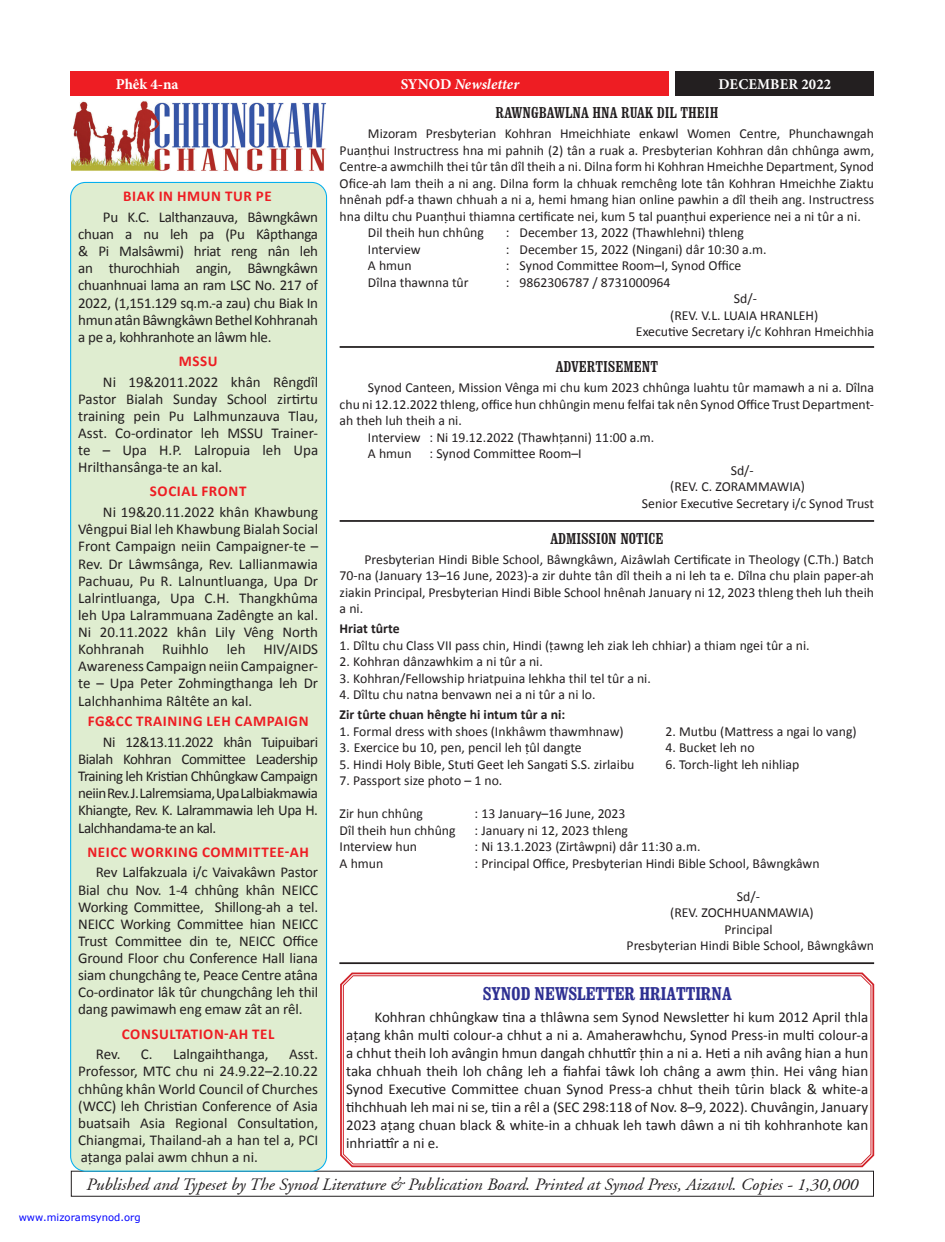
<style>
.page{position:relative;width:945px;height:1242px;background:#fff}
.page>*{position:absolute;margin:0;border:0;box-sizing:border-box;transform-origin:0 0}
.t1{font:700 18.75px "Mizo Synod Clarendon Cn";color:#2e3092}
.Text__Normal{font:italic 17.5px "Mizo Synod A Garamond";color:#231f20}
.t2{font:16.25px "Mizo Synod Clarendon Cn";color:#231f20}
.t3{font:15px/17.1px "Mizo Synod Calibri";letter-spacing:-.01em;color:#231f20;text-align:justify}
.Text__Normal-2{font:700 15px "Mizo Synod Calibri";letter-spacing:.04em;color:#ee1d23}
.t4{font:700 15px "Minion Pro";letter-spacing:.01em;color:#fff}
.t5{font:italic 700 15px "Minion Pro";letter-spacing:.005em;color:#fff}
.t6{font:13.75px/16.5px "Mizo Synod Calibri";color:#231f20;text-align:justify}
.t7{font:700 13.75px "Mizo Synod Calibri";color:#231f20}
.s1{font-style:normal}
</style>
<div class="page">
<div style="left:71px;top:71px;width:598px;height:25px;background:#ee1d23"></div>
<div style="left:676px;top:71px;width:198px;height:25px;background:#231f20"></div>
<div style="left:71px;top:1171px;width:803px;height:26px;border:1px solid #231f20"></div>
<img style="left:71px;top:101px;width:255px;height:70px">
<div style="left:71px;top:182px;width:256px;height:989px;background:#dfedd0;border-radius:15px"></div>
<hr style="left:339px;top:962px;width:535px;height:2px;background:#231f20">
<svg style="left:340px;top:972px;width:535px;height:196px;background:#e48185"></svg>
<svg style="left:343px;top:975px;width:529px;height:190px"></svg>
<hr style="left:340px;top:346px;width:534px;height:2px;background:#231f20">
<hr style="left:340px;top:520px;width:534px;height:2px;background:#231f20">
<p class="t4" style="left:116px;top:73px;width:64px">Phêk 4-na</p>
<p class="t5" style="left:401px;top:73px;width:120px"><span class="s1">SYNOD</span> Newsletter</p>
<p class="t4" style="left:719px;top:73px;width:114px">DECEMBER 2022</p>
<p class="Text__Normal-2" style="left:123px;top:187px;width:150px">BIAK IN HMUN TUR PE</p>
<p class="t3" style="left:78px;top:208px;width:242px;text-indent:25px">Pu K.C. Lalthanzauva, Bâwngkâwn chuan a nu leh pa (Pu Kâpthanga &amp; Pi Malsâwmi) hriat reng nân leh an thurochhiah angin, Bâwngkâwn chuanhnuai lama an ram LSC No. 217 of 2022, (1,151.129 sq.m.-a zau) chu Biak In hmun atân Bâwngkâwn Bethel Kohhranah a pe a, kohhranhote an lâwm hle.</p>
<p class="Text__Normal-2" style="left:179px;top:352px;width:40px">MSSU</p>
<p class="t3" style="left:78px;top:372px;width:241px;text-indent:25px">Ni 19&amp;2011.2022 khân Rêngdîl Pastor Bialah Sunday School zirtirtu training pein Pu Lalhmunzauva Tlau, Asst. Co-ordinator leh MSSU Trainer&shy;te – Upa H.P. Lalropuia leh Upa Hrilthansânga-te an kal.</p>
<p class="Text__Normal-2" style="left:150px;top:482px;width:98px">SOCIAL FRONT</p>
<p class="t3" style="left:78px;top:503px;width:242px;text-indent:25px">Ni 19&amp;20.11.2022 khân Khawbung Vêngpui Bial leh Khawbung Bialah Social Front Campaign neiin Campaigner-te – Rev. Dr Lâwmsânga, Rev. Lallianmawia Pachuau, Pu R. Lalnuntluanga, Upa Dr Lalrintluanga, Upa C.H. Thangkhûma leh Upa Lalrammuana Zadêngte an kal.<br>Ni 20.11.2022 khân Lily Vêng North Kohhranah Ruihhlo leh HIV/AIDS Awareness Campaign neiin Campaigner&shy;te – Upa Peter Zohmingthanga leh Dr Lalchhanhima Râltête an kal.</p>
<p class="Text__Normal-2" style="left:88px;top:712px;width:222px">FG&amp;CC TRAINING LEH CAMPAIGN</p>
<p class="t3" style="left:78px;top:733px;width:241px;text-indent:25px">Ni 12&amp;13.11.2022 khân Tuipuibari Bialah Kohhran Committee Leadership Training leh Kristian Chhûngkaw Campaign neiin Rev. J. Lalremsiama, Upa Lalbiakmawia Khiangte, Rev. K. Lalrammawia leh Upa H.<br>Lalchhandama-te an kal.</p>
<p class="Text__Normal-2" style="left:87px;top:842px;width:223px">NEICC WORKING COMMITTEE-AH</p>
<p class="t3" style="left:78px;top:863px;width:241px;text-indent:18px">Rev Lalfakzuala i/c Vaivakâwn Pastor Bial chu Nov. 1-4 chhûng khân NEICC Working Committee, Shillong-ah a tel.<br>NEICC Working Committee hian NEICC Trust Committee din te, NEICC Office Ground Floor chu Conference Hall liana siam chungchâng te, Peace Centre atâna Co-ordinator lâk tûr chungchâng leh thil dang pawimawh eng emaw zât an rêl.</p>
<p class="Text__Normal-2" style="left:122px;top:1024px;width:154px">CONSULTATION-AH TEL</p>
<p class="t3" style="left:96px;top:1045px;width:26px">Rev.</p>
<p class="t3" style="left:141px;top:1045px;width:129px">C. Lalngaihthanga,</p>
<p class="t3" style="left:78px;top:1045px;width:242px;text-indent:211px">Asst.<br>Professor, MTC chu ni 24.9.22–2.10.22 chhûng khân World Council of Churches (WCC) leh Christian Conference of Asia buatsaih Asia Regional Consultation, Chiangmai, Thailand-ah a han tel a, PCI a\anga palai awm chhun a ni.</p>
<p class="t2" style="left:495px;top:103px;width:225px">RAWNGBAWLNA HNA RUAK DIL THEIH</p>
<p class="t6" style="left:340px;top:125px;width:536px;text-indent:28px">Mizoram Presbyterian Kohhran Hmeichhiate enkawl Women Centre, Phunchawngah Puan\hui Instructress hna mi pahnih (2) tân a ruak a. Presbyterian Kohhran dân chhûnga awm, Centre-a awmchilh thei tûr tân dîl theih a ni. Dilna form hi Kohhran Hmeichhe Department, Synod Ofice-ah lam theih a ni ang. Dilna form la chhuak remchêng lote tân Kohhran Hmeichhe Ziaktu hnênah pdf-a thawn chhuah a ni a, hemi hmang hian online pawhin a dîl theih ang. Instructress hna diltu chu Puan\hui thiamna certificate nei, kum 5 tal puan\hui experience nei a ni tûr a ni.</p>
<p class="t6" style="left:368px;top:224px;width:117px">Dil theih hun chhûng</p>
<p class="t6" style="left:506px;top:224px;width:240px">: December 13, 2022 (Thawhlehni) thleng</p>
<p class="t6" style="left:368px;top:240px;width:54px">Interview</p>
<p class="t6" style="left:506px;top:240px;width:262px">: December 15, 2022 (Ningani) dâr 10:30 a.m.</p>
<p class="t6" style="left:368px;top:257px;width:45px">A hmun</p>
<p class="t6" style="left:506px;top:257px;width:237px">: Synod Committee Room–I, Synod Office</p>
<p class="t6" style="left:368px;top:273px;width:102px">Dîlna thawnna tûr</p>
<p class="t6" style="left:506px;top:273px;width:166px">: 9862306787 / 8731000964</p>
<p class="t6" style="left:734px;top:290px;width:25px">Sd/-</p>
<p class="t6" style="left:670px;top:306px;width:150px">(REV. V.L. LUAIA HRANLEH)</p>
<p class="t6" style="left:636px;top:323px;width:240px">Executive Secretary i/c Kohhran Hmeichhia</p>
<p class="t2" style="left:556px;top:357px;width:104px">ADVERTISEMENT</p>
<p class="t6" style="left:340px;top:379px;width:536px;text-indent:28px">Synod Canteen, Mission Vênga mi chu kum 2023 chhûnga luahtu tûr mamawh a ni a. Dîlna chu ni 12.12.2022 thleng, office hun chhûngin menu felfai tak nên Synod Office Trust Department&shy;ah theh luh theih a ni.</p>
<p class="t6" style="left:368px;top:428px;width:288px">Interview : Ni 19.12.2022 (Thawh\anni) 11:00 a.m.</p>
<p class="t6" style="left:368px;top:445px;width:45px">A hmun</p>
<p class="t6" style="left:430px;top:445px;width:154px">: Synod Committee Room–I</p>
<p class="t6" style="left:731px;top:461px;width:25px">Sd/-</p>
<p class="t6" style="left:670px;top:478px;width:136px">(REV. C. ZORAMMAWIA)</p>
<p class="t6" style="left:642px;top:494px;width:234px">Senior Executive Secretary i/c Synod Trust</p>
<p class="t2" style="left:550px;top:528px;width:114px">ADMISSION NOTICE</p>
<p class="t6" style="left:340px;top:550px;width:536px;text-indent:25px">Presbyterian Hindi Bible School, Bâwngkâwn, Aizâwlah Certificate in Theology (C.Th.) Batch 70-na (January 13–16 June, 2023)-a zir duhte tân dîl theih a ni leh ta e. Dîlna chu plain paper-ah ziakin Principal, Presbyterian Hindi Bible School hnênah January ni 12, 2023 thleng theh luh theih a ni.</p>
<p class="t7" style="left:340px;top:620px;width:62px">Hriat tûrte</p>
<p class="t6" style="left:340px;top:636px;width:472px">1. Dîltu chu Class VII pass chin, Hindi (\awng leh ziak leh chhiar) a thiam ngei tûr a ni.</p>
<p class="t6" style="left:340px;top:653px;width:205px">2. Kohhran dânzawhkim a ni tûr a ni.</p>
<p class="t6" style="left:340px;top:669px;width:313px">3. Kohhran/Fellowship hriatpuina lehkha thil tel tûr a ni.</p>
<p class="t6" style="left:340px;top:686px;width:257px">4. Dîltu chu natna benvawn nei a ni tûr a ni lo.</p>
<p class="t7" style="left:340px;top:706px;width:227px">Zir tûrte chuan hêngte hi intum tûr a ni:</p>
<p class="t6" style="left:340px;top:722px;width:286px">1. Formal dress with shoes (Inkhâwm thawmhnaw)</p>
<p class="t6" style="left:666px;top:722px;width:193px">2. Mutbu (Mattress a ngai lo vang)</p>
<p class="t6" style="left:340px;top:739px;width:244px">3. Exercice bu 10, pen, pencil leh \ûl dangte</p>
<p class="t6" style="left:666px;top:739px;width:91px">4. Bucket leh no</p>
<p class="t6" style="left:340px;top:755px;width:296px">5. Hindi Holy Bible, Stuti Geet leh Sangati S.S. zirlaibu</p>
<p class="t6" style="left:666px;top:755px;width:135px">6. Torch-light leh nihliap</p>
<p class="t6" style="left:340px;top:772px;width:164px">7. Passport size photo – 1 no.</p>
<p class="t6" style="left:340px;top:805px;width:85px">Zir hun chhûng</p>
<p class="t6" style="left:475px;top:805px;width:152px">: 13 January–16 June, 2023</p>
<p class="t6" style="left:340px;top:821px;width:118px">Dîl theih hun chhûng</p>
<p class="t6" style="left:475px;top:821px;width:155px">: January ni 12, 2023 thleng</p>
<p class="t6" style="left:340px;top:838px;width:79px">Interview hun</p>
<p class="t6" style="left:475px;top:838px;width:227px">: Ni 13.1.2023 (Zirtâwpni) dâr 11:30 a.m.</p>
<p class="t6" style="left:340px;top:854px;width:45px">A hmun</p>
<p class="t6" style="left:475px;top:854px;width:347px">: Principal Office, Presbyterian Hindi Bible School, Bâwngkâwn</p>
<p class="t6" style="left:737px;top:887px;width:25px">Sd/-</p>
<p class="t6" style="left:670px;top:904px;width:145px">(REV. ZOCHHUANMAWIA)</p>
<p class="t6" style="left:725px;top:920px;width:50px">Principal</p>
<p class="t6" style="left:627px;top:937px;width:249px">Presbyterian Hindi Bible School, Bâwngkâwn</p>
<p class="t1" style="left:483px;top:982px;width:250px">SYNOD NEWSLETTER HRIATTIRNA</p>
<p class="t3" style="left:346px;top:1007px;width:524px;line-height:18px;text-indent:28px">Kohhran chhûngkaw tina a thlâwna sem Synod Newsletter hi kum 2012 April thla a\ang khân multi colour-a chhut a ni a. Amaherawhchu, Synod Press-in multi colour-a a chhut theih loh avângin hmun dangah chhuttîr \hin a ni a. Heti a nih avâng hian a hun taka chhuah theih loh châng leh a fiahfai tâwk loh châng a awm \hin. Hei vâng hian Synod Executive Committee chuan Synod Press-a chhut theih tûrin black &amp; white-a tihchhuah leh mai ni se, tiin a rêl a (SEC 298:118 of Nov. 8–9, 2022). Chuvângin, January 2023 a\ang chuan black &amp; white-in a chhuak leh tawh dâwn a ni tih kohhranhote kan inhriattîr a ni e.</p>
<p class="Text__Normal" style="left:87px;top:1175px;width:773px">Published and Typeset by The Synod Literature &amp; Publication Board. Printed at Synod Press, Aizawl. Copies - 1,30,000</p>
</div>
